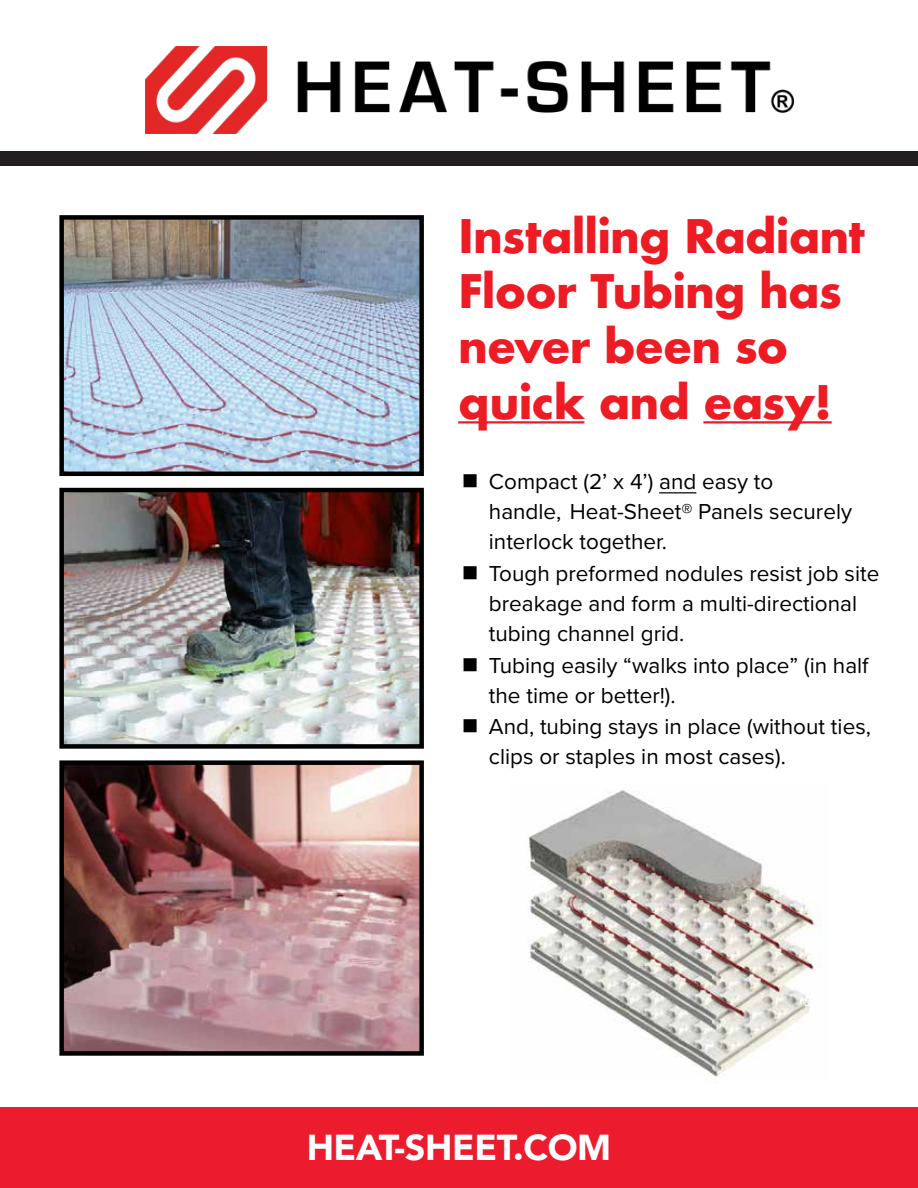
<style>
.page{position:relative;width:918px;height:1188px;background:#fff}
.page>*{position:absolute;margin:0;border:0;box-sizing:border-box;transform-origin:0 0}
.t1{font:700 45px/55.5px "Futura";letter-spacing:-.02em;color:#ed1c24}
.t2{font:900 36px "Avenir";letter-spacing:-.01em;color:#fff}
.t3{font:22.5px/30.6px "Proxima Nova";color:#000}
</style>
<div class="page">
<div style="left:0;top:1108px;width:918px;height:80px;background:#ec1c2e"></div>
<div style="left:0;top:151px;width:918px;height:14px;background:#231f20"></div>
<img style="left:146px;top:47px;width:648px;height:86px">
<img style="left:64px;top:220px;width:355px;height:251px">
<div style="left:59px;top:215px;width:365px;height:261px;border:4px solid #000"></div>
<img style="left:64px;top:765px;width:355px;height:286px">
<div style="left:59px;top:760px;width:365px;height:296px;border:4px solid #000"></div>
<img style="left:64px;top:493px;width:355px;height:251px">
<div style="left:59px;top:488px;width:365px;height:261px;border:4px solid #000"></div>
<img style="left:527px;top:790px;width:293px;height:287px">
<hr style="left:659px;top:492px;width:37px;height:1px;background:#000">
<hr style="left:458px;top:421px;width:126px;height:3px;background:#ed1c24">
<hr style="left:703px;top:421px;width:129px;height:3px;background:#ed1c24">
<h1 class="t1" style="left:458px;top:208px;width:408px">Installing Radiant<br>Floor Tubing has never been so quick and easy!</h1>
<p class="t3" style="left:489px;top:466px;width:392px">Compact (2’ x 4’) and easy to<br>handle, Heat-Sheet® Panels securely interlock together.<br>Tough preformed nodules resist job site breakage and form a multi-directional tubing channel grid.<br>Tubing easily “walks into place” (in half the time or better!).<br>And, tubing stays in place (without ties, clips or staples in most cases).</p>
<h2 class="t2" style="left:307px;top:1117px;width:306px">HEAT-SHEET.COM</h2>
</div>
